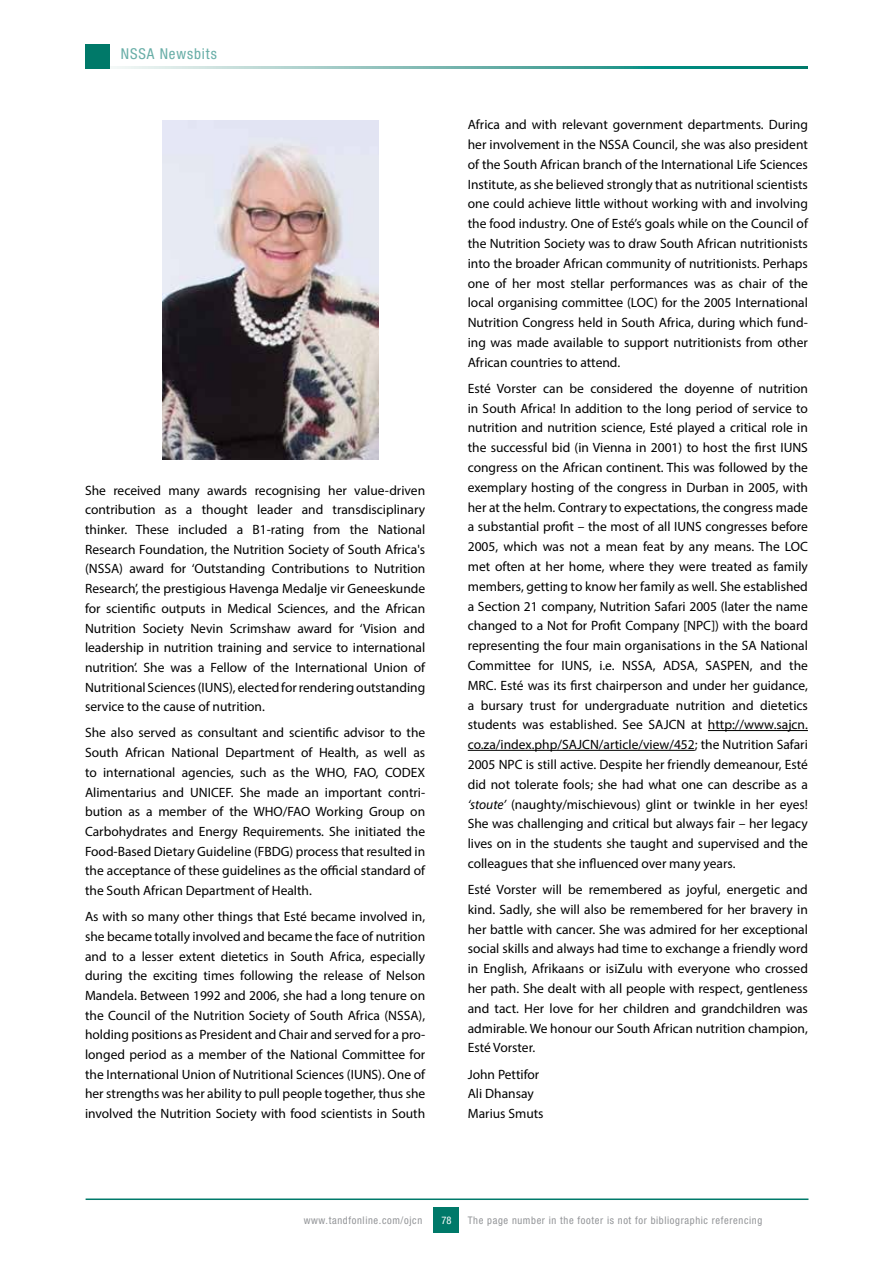
<style>
.page{position:relative;width:893px;height:1263px;background:#fff}
.page>*{position:absolute;margin:0;border:0;box-sizing:border-box;transform-origin:0 0}
.t1{font:condensed 15px "Helvetica Neue LT Std";letter-spacing:.06em;color:#68aea7}
.t2{font:13.5px/19.8px "Myriad Pro";color:#000;text-align:justify}
.t3{font:condensed 10.5px "Helvetica Neue LT Std";letter-spacing:.06em;color:#939598}
.t4{font:condensed 10.5px "Helvetica Neue LT Std";color:#fff}
.s1{font-style:italic}
</style>
<div class="page">
<svg style="left:109px;top:66px;width:699px;height:2px"></svg>
<div style="left:434px;top:1208px;width:25px;height:25px;background:#007969"></div>
<div style="left:85px;top:44px;width:24px;height:24px;background:#007969"></div>
<hr style="left:86px;top:1198px;width:722px;height:2px;background:#007969">
<img style="left:162px;top:120px;width:216px;height:339px">
<hr style="left:708px;top:730px;width:100px;height:1px;background:#000">
<hr style="left:468px;top:750px;width:227px;height:1px;background:#000">
<p class="t1" style="left:121px;top:45px;width:98px">NSSA Newsbits</p>
<p class="t2" style="left:85px;top:480px;width:342px">She received many awards recognising her value-driven contribution as a thought leader and transdisciplinary thinker. These included a B1-rating from the National Research Foundation, the Nutrition Society of South Africa's (NSSA) award for ‘Outstanding Contributions to Nutrition Research’, the prestigious Havenga Medalje vir Geneeskunde for scientific outputs in Medical Sciences, and the African Nutrition Society Nevin Scrimshaw award for ‘Vision and leadership in nutrition training and service to international nutrition’. She was a Fellow of the International Union of Nutritional Sciences (IUNS), elected for rendering outstanding service to the cause of nutrition.</p>
<p class="t2" style="left:85px;top:723px;width:342px">She also served as consultant and scientific advisor to the South African National Department of Health, as well as to international agencies, such as the WHO, FAO, CODEX Alimentarius and UNICEF. She made an important contri&shy;bution as a member of the WHO/FAO Working Group on Carbohydrates and Energy Requirements. She initiated the Food-Based Dietary Guideline (FBDG) process that resulted in the acceptance of these guidelines as the official standard of the South African Department of Health.</p>
<p class="t2" style="left:85px;top:906px;width:342px">As with so many other things that Esté became involved in, she became totally involved and became the face of nutrition and to a lesser extent dietetics in South Africa, especially during the exciting times following the release of Nelson Mandela. Between 1992 and 2006, she had a long tenure on the Council of the Nutrition Society of South Africa (NSSA), holding positions as President and Chair and served for a pro&shy;longed period as a member of the National Committee for the International Union of Nutritional Sciences (IUNS). One of her strengths was her ability to pull people together, thus she involved the Nutrition Society with food scientists in South</p>
<p class="t2" style="left:468px;top:115px;width:342px">Africa and with relevant government departments. During her involvement in the NSSA Council, she was also president of the South African branch of the International Life Sciences Institute, as she believed strongly that as nutritional scientists one could achieve little without working with and involving the food industry. One of Esté’s goals while on the Council of the Nutrition Society was to draw South African nutritionists into the broader African community of nutritionists. Perhaps one of her most stellar performances was as chair of the local organising committee (LOC) for the 2005 International Nutrition Congress held in South Africa, during which fund&shy;ing was made available to support nutritionists from other African countries to attend.</p>
<p class="t2" style="left:468px;top:378px;width:342px">Esté Vorster can be considered the doyenne of nutrition in South Africa! In addition to the long period of service to nutrition and nutrition science, Esté played a critical role in the successful bid (in Vienna in 2001) to host the first IUNS congress on the African continent. This was followed by the exemplary hosting of the congress in Durban in 2005, with her at the helm. Contrary to expectations, the congress made a substantial profit – the most of all IUNS congresses before 2005, which was not a mean feat by any means. The LOC met often at her home, where they were treated as family members, getting to know her family as well. She established a Section 21 company, Nutrition Safari 2005 (later the name changed to a Not for Profit Company [NPC]) with the board representing the four main organisations in the SA National Committee for IUNS, i.e. NSSA, ADSA, SASPEN, and the MRC. Esté was its first chairperson and under her guidance, a bursary trust for undergraduate nutrition and dietetics students was established. See SAJCN at http://www.sajcn. co.za/index.php/SAJCN/article/view/452; the Nutrition Safari 2005 NPC is still active. Despite her friendly demeanour, Esté did not tolerate fools; she had what one can describe as a <span class="s1">‘stoute’</span> (naughty/mischievous) glint or twinkle in her eyes!<br>She was challenging and critical but always fair – her legacy lives on in the students she taught and supervised and the colleagues that she influenced over many years.</p>
<p class="t2" style="left:468px;top:879px;width:342px">Esté Vorster will be remembered as joyful, energetic and kind. Sadly, she will also be remembered for her bravery in her battle with cancer. She was admired for her exceptional social skills and always had time to exchange a friendly word in English, Afrikaans or isiZulu with everyone who crossed her path. She dealt with all people with respect, gentleness and tact. Her love for her children and grandchildren was admirable. We honour our South African nutrition champion, Esté Vorster.</p>
<p class="t2" style="left:468px;top:1064px;width:77px;text-align:left">John Pettifor<br>Ali Dhansay<br>Marius Smuts</p>
<p class="t3" style="left:304px;top:1214px;width:120px">www.tandfonline.com/ojcn</p>
<p class="t3" style="left:468px;top:1214px;width:296px">The page number in the footer is not for bibliographic referencing</p>
<p class="t4" style="left:441px;top:1214px;width:12px">78</p>
</div>
